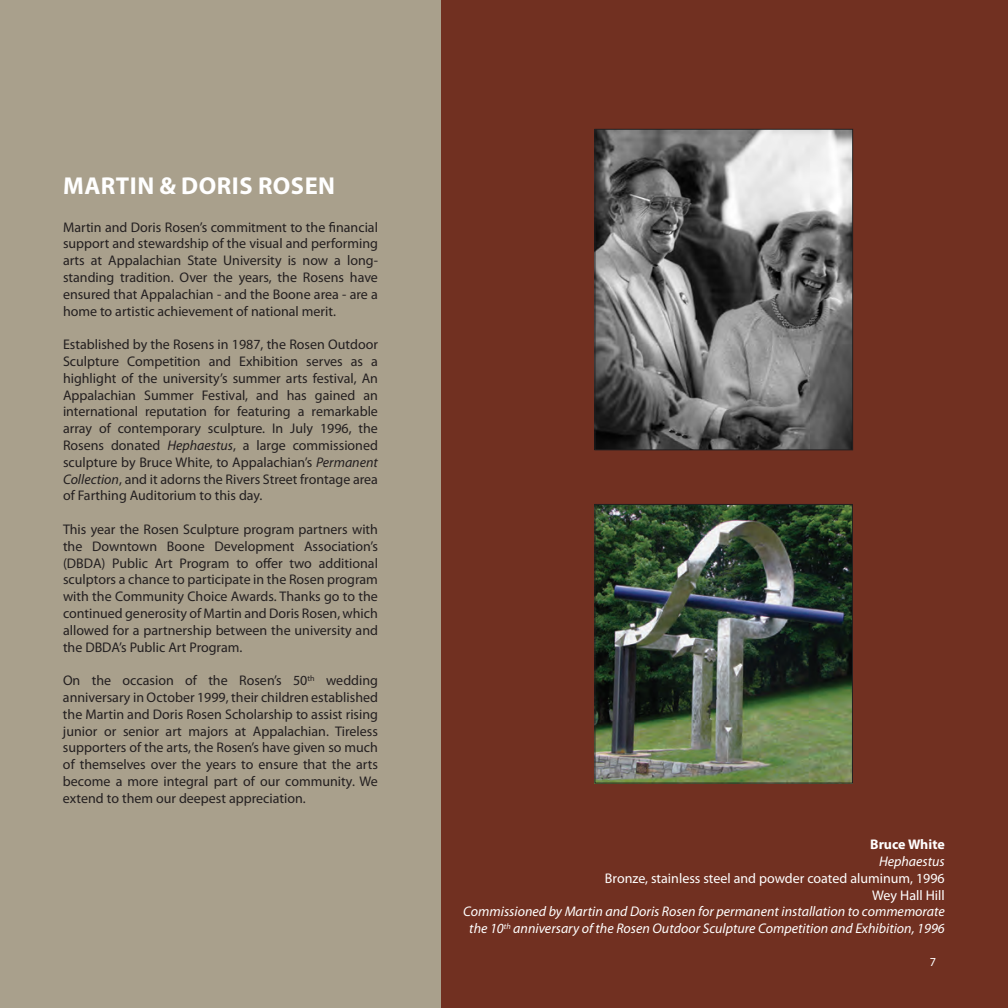
<style>
.page{position:relative;width:1008px;height:1008px;background:#fff}
.page>*{position:absolute;margin:0;border:0;box-sizing:border-box;transform-origin:0 0}
.t1{font:700 24.5px "Myriad Pro";letter-spacing:.02em;color:#fff}
.t2{font:14px/16.8px "Myriad Pro";color:#231f20;text-align:justify}
.t3{font:italic 14px/16.8px "Myriad Pro";color:#fff;text-align:center}
.t4{font:14px "Myriad Pro";color:#fff}
.t5{font:700 14px "Myriad Pro";color:#fff}
.t6{font:12.25px "Myriad Pro";color:#fff}
.s1{font-style:italic}
</style>
<div class="page">
<div style="left:0;top:0;width:447px;height:1008px;background:#a9a08c"></div>
<div style="left:441px;top:0;width:567px;height:1008px;background:#713021"></div>
<img style="left:596px;top:131px;width:255px;height:317px">
<div style="left:594px;top:129px;width:259px;height:321px;border:1px solid #231f20"></div>
<img style="left:596px;top:506px;width:255px;height:276px">
<div style="left:594px;top:504px;width:259px;height:280px;border:1px solid #231f20"></div>
<p class="t1" style="left:63px;top:170px;width:273px">MARTIN &amp; DORIS ROSEN</p>
<p class="t2" style="left:63px;top:218px;width:317px">Martin and Doris Rosen’s commitment to the financial support and stewardship of the visual and performing arts at Appalachian State University is now a long&shy;standing tradition. Over the years, the Rosens have ensured that Appalachian - and the Boone area - are a home to artistic achievement of national merit.</p>
<p class="t2" style="left:63px;top:336px;width:317px">Established by the Rosens in 1987, the Rosen Outdoor Sculpture Competition and Exhibition serves as a highlight of the university’s summer arts festival, An Appalachian Summer Festival, and has gained an international reputation for featuring a remarkable array of contemporary sculpture. In July 1996, the Rosens donated <span class="s1">Hephaestus</span>, a large commissioned sculpture by Bruce White, to Appalachian’s <span class="s1">Permanent Collection</span>, and it adorns the Rivers Street frontage area of Farthing Auditorium to this day.</p>
<p class="t2" style="left:63px;top:521px;width:317px">This year the Rosen Sculpture program partners with the Downtown Boone Development Association’s (DBDA) Public Art Program to offer two additional sculptors a chance to participate in the Rosen program with the Community Choice Awards. Thanks go to the continued generosity of Martin and Doris Rosen, which allowed for a partnership between the university and the DBDA’s Public Art Program.</p>
<p class="t2" style="left:63px;top:672px;width:317px">On the occasion of the Rosen’s 50<sup>th</sup> wedding anniversary in October 1999, their children established the Martin and Doris Rosen Scholarship to assist rising junior or senior art majors at Appalachian. Tireless supporters of the arts, the Rosen’s have given so much of themselves over the years to ensure that the arts become a more integral part of our community. We extend to them our deepest appreciation.</p>
<p class="t5" style="left:870px;top:835px;width:76px">Bruce White</p>
<p class="t3" style="left:879px;top:853px;width:67px">Hephaestus</p>
<p class="t4" style="left:605px;top:869px;width:341px">Bronze, stainless steel and powder coated aluminum, 1996</p>
<p class="t4" style="left:872px;top:886px;width:74px">Wey Hall Hill</p>
<p class="t3" style="left:463px;top:903px;width:483px">Commissioned by Martin and Doris Rosen for permanent installation to commemorate the 10<sup>th</sup> anniversary of the Rosen Outdoor Sculpture Competition and Exhibition, 1996</p>
<p class="t6" style="left:930px;top:955px;width:8px">7</p>
</div>
